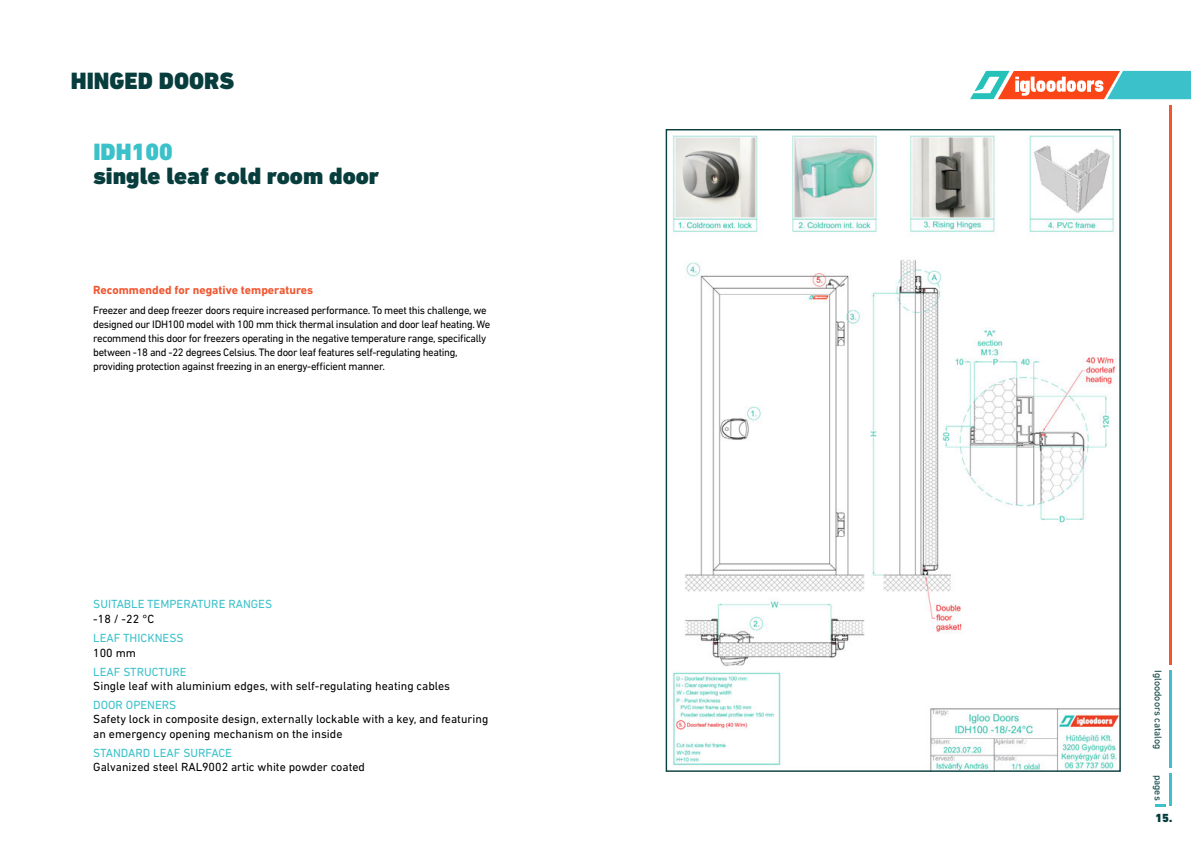
<style>
.page{position:relative;width:1191px;height:842px;background:#fff}
.page>*{position:absolute;margin:0;border:0;box-sizing:border-box;transform-origin:0 0}
.t1{font:900 24px "DIN Next LT Pro";color:#083d3d}
.t2{font:900 24px "DIN Next LT Pro";color:#3bc1ca}
.t3{font:12px/14.4px "DIN Next LT Pro";color:#000}
.t4{font:12px "DIN Next LT Pro";color:#3bc1ca}
.t5{font:700 12px "DIN Next LT Pro";color:#f15630}
.t6{font:900 12px "DIN Next LT Pro";color:#043c3d}
.t7{font:11px/14px "DIN Next LT Pro";letter-spacing:-.03em;color:#000101}
.t8{font:10px "DIN Next LT Pro";color:#043c3d}
</style>
<div class="page">
<img style="left:667px;top:131px;width:451px;height:639px">
<svg style="left:970px;top:71px;width:221px;height:28px"></svg>
<hr style="left:1169px;top:670px;width:2px;height:97px;background:#3bc1ca">
<hr style="left:1169px;top:105px;width:2px;height:559px;background:#f15630">
<svg style="left:1155px;top:804px;width:10px;height:2px"></svg>
<hr style="left:1169px;top:773px;width:2px;height:33px;background:#3bc1ca">
<h1 class="t1" style="left:71px;top:67px;width:165px">HINGED DOORS</h1>
<h1 class="t2" style="left:93px;top:137px;width:81px">IDH100</h1>
<h1 class="t1" style="left:93px;top:161px;width:287px">single leaf cold room door</h1>
<p class="t5" style="left:93px;top:283px;width:221px">Recommended for negative temperatures</p>
<p class="t7" style="left:93px;top:303px;width:398px">Freezer and deep freezer doors require increased performance. To meet this challenge, we designed our IDH100 model with 100 mm thick thermal insulation and door leaf heating. We recommend this door for freezers operating in the negative temperature range, specifically between -18 and -22 degrees Celsius. The door leaf features self-regulating heating, providing protection against freezing in an energy-efficient manner.</p>
<p class="t4" style="left:93px;top:597px;width:180px">SUITABLE TEMPERATURE RANGES</p>
<p class="t3" style="left:93px;top:612px;width:63px">-18 / -22 °C</p>
<p class="t4" style="left:93px;top:631px;width:92px">LEAF THICKNESS</p>
<p class="t3" style="left:93px;top:645px;width:44px">100 mm</p>
<p class="t4" style="left:93px;top:664px;width:95px">LEAF STRUCTURE</p>
<p class="t3" style="left:93px;top:678px;width:358px">Single leaf with aluminium edges, with self-regulating heating cables</p>
<p class="t4" style="left:93px;top:698px;width:85px">DOOR OPENERS</p>
<p class="t3" style="left:93px;top:712px;width:396px">Safety lock in composite design, externally lockable with a key, and featuring an emergency opening mechanism on the inside</p>
<p class="t4" style="left:93px;top:746px;width:140px">STANDARD LEAF SURFACE</p>
<p class="t3" style="left:93px;top:760px;width:273px">Galvanized steel RAL9002 artic white powder coated</p>
<p class="t8" style="left:1164px;top:670px;width:81px;rotate:90deg">Igloodoors catalog</p>
<p class="t8" style="left:1164px;top:774px;width:27px;rotate:90deg">pages</p>
<p class="t6" style="left:1155px;top:811px;width:18px">15.</p>
</div>
